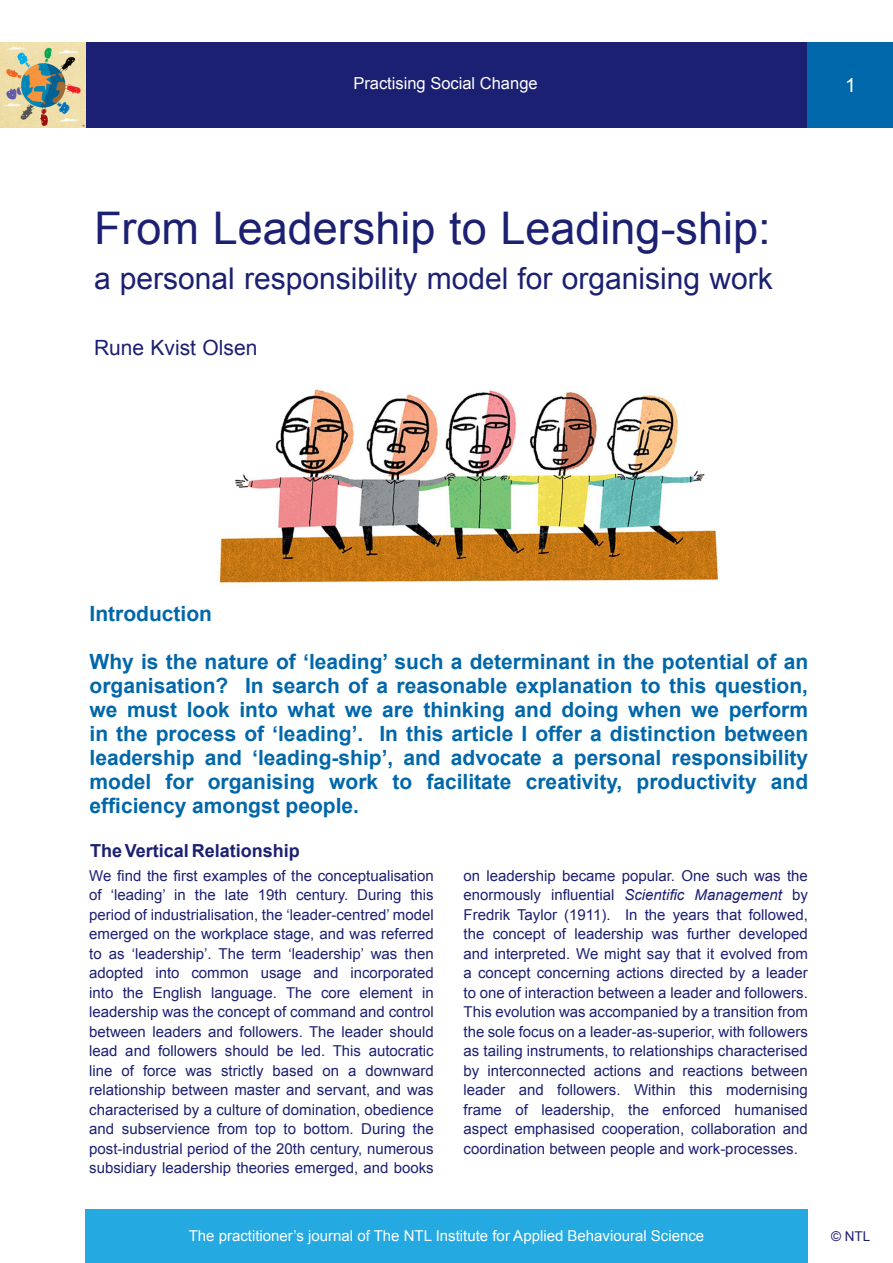
<style>
.page{position:relative;width:893px;height:1263px;background:#fff}
.page>*{position:absolute;margin:0;border:0;box-sizing:border-box;transform-origin:0 0}
.ARTICLE_HEADING{font:45px "Arial";color:#1c2072}
.ARTICLE_HEADING-2{font:30px "Arial";color:#1c2072}
.INTRO_TEXT{font:700 21px/24px "Arial";color:#0067aa;text-align:justify}
.ARTICLE_HEADING-3{font:21px "Arial";color:#1c2072}
.t1{font:19.5px "Arial";color:#fff}
.INTRO_TEXT-2{font:700 18px "Arial";color:#1c2072}
.t2{font:16.5px "Arial";color:#fff}
.INTRO_TEXT-3{font:15px/19.5px "Arial";color:#1c2072;text-align:justify}
.t3{font:15px "Arial";color:#fff}
.t4{font:13.5px "Arial";color:#1c2072}
.s1{font-style:italic}
</style>
<div class="page">
<div style="left:85px;top:43px;width:723px;height:85px;background:#1c2072"></div>
<div style="left:808px;top:43px;width:85px;height:85px;background:#0067aa"></div>
<img style="left:0;top:43px;width:85px;height:85px">
<div style="left:85px;top:1209px;width:723px;height:54px;background:#24aae1"></div>
<img style="left:217px;top:389px;width:502px;height:197px">
<p class="t2" style="left:353px;top:72px;width:186px">Practising Social Change</p>
<p class="ARTICLE_HEADING" style="left:94px;top:197px;width:678px">From Leadership to Leading-ship:</p>
<p class="ARTICLE_HEADING-2" style="left:94px;top:258px;width:680px">a personal responsibility model for organising work</p>
<p class="ARTICLE_HEADING-3" style="left:94px;top:333px;width:165px">Rune Kvist Olsen</p>
<p class="t1" style="left:845px;top:72px;width:12px">1</p>
<p class="INTRO_TEXT" style="left:90px;top:602px;width:124px">Introduction</p>
<p class="INTRO_TEXT" style="left:90px;top:650px;width:720px">Why is the nature of ‘leading’ such a determinant in the potential of an organisation? In search of a reasonable explanation to this question, we must look into what we are thinking and doing when we perform in the process of ‘leading’. In this article I offer a distinction between leadership and ‘leading-ship’, and advocate a personal responsibility model for organising work to facilitate creativity, productivity and efficiency amongst people.</p>
<p class="INTRO_TEXT-2" style="left:90px;top:838px;width:211px">The Vertical Relationship</p>
<p class="INTRO_TEXT-3" style="left:89px;top:865px;width:346px">We find the first examples of the conceptualisation of ‘leading’ in the late 19th century. During this period of industrialisation, the ‘leader-centred’ model emerged on the workplace stage, and was referred to as ‘leadership’. The term ‘leadership’ was then adopted into common usage and incorporated into the English language. The core element in leadership was the concept of command and control between leaders and followers. The leader should lead and followers should be led. This autocratic line of force was strictly based on a downward relationship between master and servant, and was characterised by a culture of domination, obedience and subservience from top to bottom. During the post-industrial period of the 20th century, numerous subsidiary leadership theories emerged, and books</p>
<p class="INTRO_TEXT-3" style="left:463px;top:865px;width:346px">on leadership became popular. One such was the enormously influential <span class="s1">Scientific Management</span> by Fredrik Taylor (1911). In the years that followed, the concept of leadership was further developed and interpreted. We might say that it evolved from a concept concerning actions directed by a leader to one of interaction between a leader and followers.<br>This evolution was accompanied by a transition from the sole focus on a leader-as-superior, with followers as tailing instruments, to relationships characterised by interconnected actions and reactions between leader and followers. Within this modernising frame of leadership, the enforced humanised aspect emphasised cooperation, collaboration and coordination between people and work-processes.</p>
<p class="t3" style="left:189px;top:1226px;width:517px">The practitioner’s journal of The NTL Institute for Applied Behavioural Science</p>
<p class="t4" style="left:831px;top:1227px;width:41px">© NTL</p>
</div>
